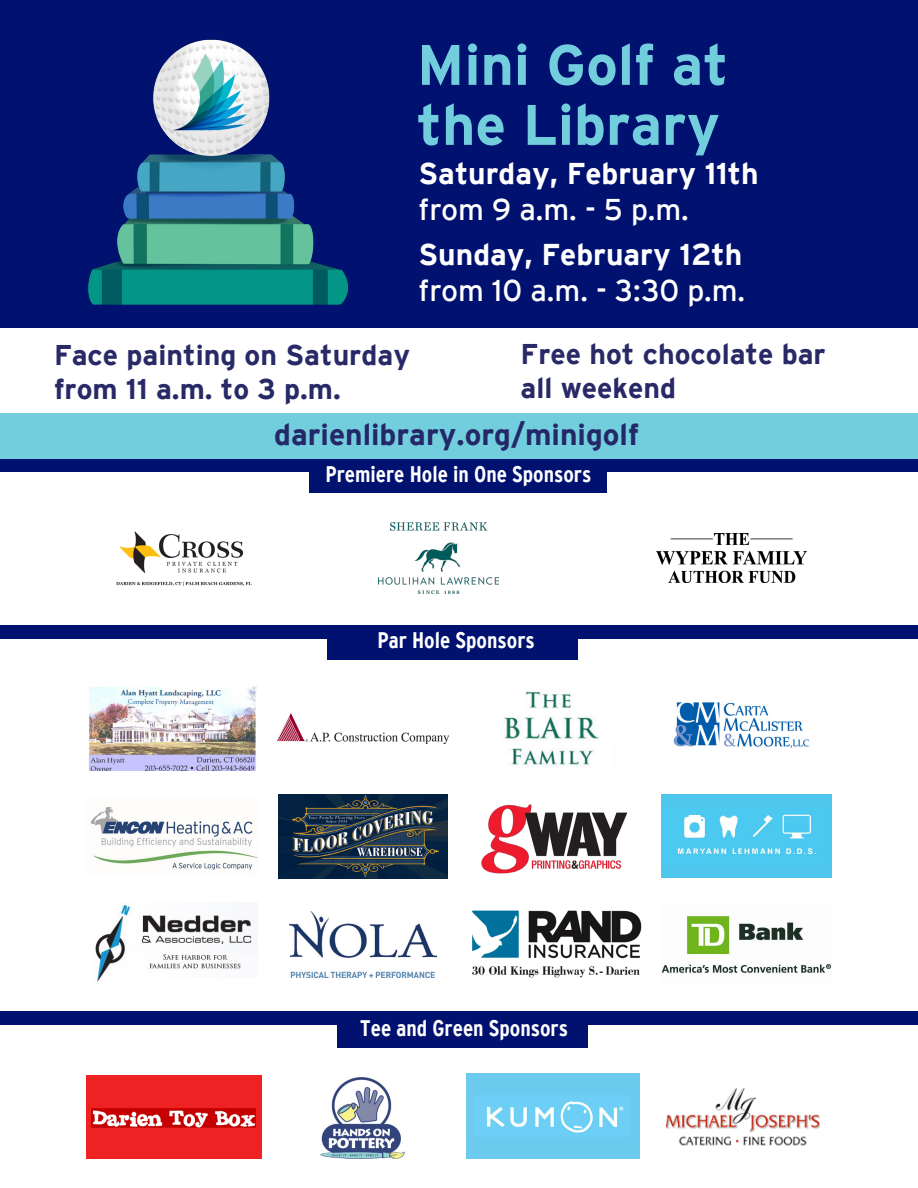
<style>
.page{position:relative;width:918px;height:1188px;background:#fff}
.page>*{position:absolute;margin:0;border:0;box-sizing:border-box;transform-origin:0 0}
.t1{font:700 57px/60px "Interstate";color:#72cedd}
.t2{font:700 30px "Interstate";color:#fff}
.t3{font:30px "Interstate";color:#fff}
.t4{font:700 30px "Interstate";color:#242768}
.t5{font:700 28.5px/34.2px "Interstate";color:#282967}
.t6{font:700 condensed 22.5px "Interstate";color:#fff}
</style>
<div class="page">
<div style="left:0;top:0;width:918px;height:455px;background:#001170"></div>
<div style="left:310px;top:458px;width:297px;height:35px;background:#001170"></div>
<div style="left:0;top:458px;width:918px;height:13px;background:#001170"></div>
<div style="left:0;top:626px;width:918px;height:13px;background:#001170"></div>
<div style="left:328px;top:626px;width:250px;height:34px;background:#001170"></div>
<div style="left:0;top:1012px;width:918px;height:13px;background:#001170"></div>
<div style="left:338px;top:1013px;width:250px;height:35px;background:#001170"></div>
<img style="left:116px;top:531px;width:136px;height:55px">
<img style="left:378px;top:522px;width:120px;height:72px">
<img style="left:656px;top:533px;width:150px;height:50px">
<div style="left:0;top:413px;width:918px;height:45px;background:#72cedd"></div>
<img style="left:88px;top:39px;width:261px;height:266px">
<div style="left:0;top:329px;width:917px;height:84px;background:#fff"></div>
<div style="left:86px;top:1075px;width:176px;height:84px;background:#ee2123"></div>
<img style="left:91px;top:1109px;width:165px;height:18px">
<div style="left:467px;top:1074px;width:173px;height:85px;background:#6bcaed"></div>
<img style="left:486px;top:1101px;width:138px;height:32px">
<img style="left:666px;top:1088px;width:154px;height:58px">
<img style="left:320px;top:1077px;width:85px;height:82px">
<img style="left:481px;top:804px;width:147px;height:70px">
<div style="left:661px;top:794px;width:171px;height:84px;background:#4fc7ed"></div>
<img style="left:678px;top:814px;width:139px;height:41px">
<img style="left:279px;top:795px;width:169px;height:83px">
<img style="left:673px;top:702px;width:136px;height:46px">
<img style="left:95px;top:903px;width:157px;height:79px">
<img style="left:289px;top:912px;width:148px;height:65px">
<img style="left:472px;top:910px;width:170px;height:68px">
<img style="left:89px;top:687px;width:168px;height:84px">
<img style="left:90px;top:807px;width:168px;height:63px">
<img style="left:504px;top:690px;width:95px;height:77px">
<img style="left:277px;top:714px;width:171px;height:30px">
<img style="left:661px;top:915px;width:171px;height:58px">
<h1 class="t1" style="left:417px;top:34px;width:313px">Mini Golf at the Library</h1>
<p class="t2" style="left:418px;top:156px;width:342px">Saturday, February 11th</p>
<p class="t3" style="left:418px;top:192px;width:272px">from 9 a.m. - 5 p.m.</p>
<p class="t2" style="left:418px;top:237px;width:325px">Sunday, February 12th</p>
<p class="t3" style="left:418px;top:273px;width:328px">from 10 a.m. - 3:30 p.m.</p>
<p class="t5" style="left:54px;top:337px;width:358px">Face painting on Saturday from 11 a.m. to 3 p.m.</p>
<p class="t5" style="left:521px;top:337px;width:307px">Free hot chocolate bar all weekend</p>
<p class="t4" style="left:274px;top:418px;width:366px">darienlibrary.org/minigolf</p>
<p class="t6" style="left:325px;top:461px;width:267px">Premiere Hole in One Sponsors</p>
<p class="t6" style="left:378px;top:628px;width:159px">Par Hole Sponsors</p>
<p class="t6" style="left:360px;top:1016px;width:209px">Tee and Green Sponsors</p>
</div>
